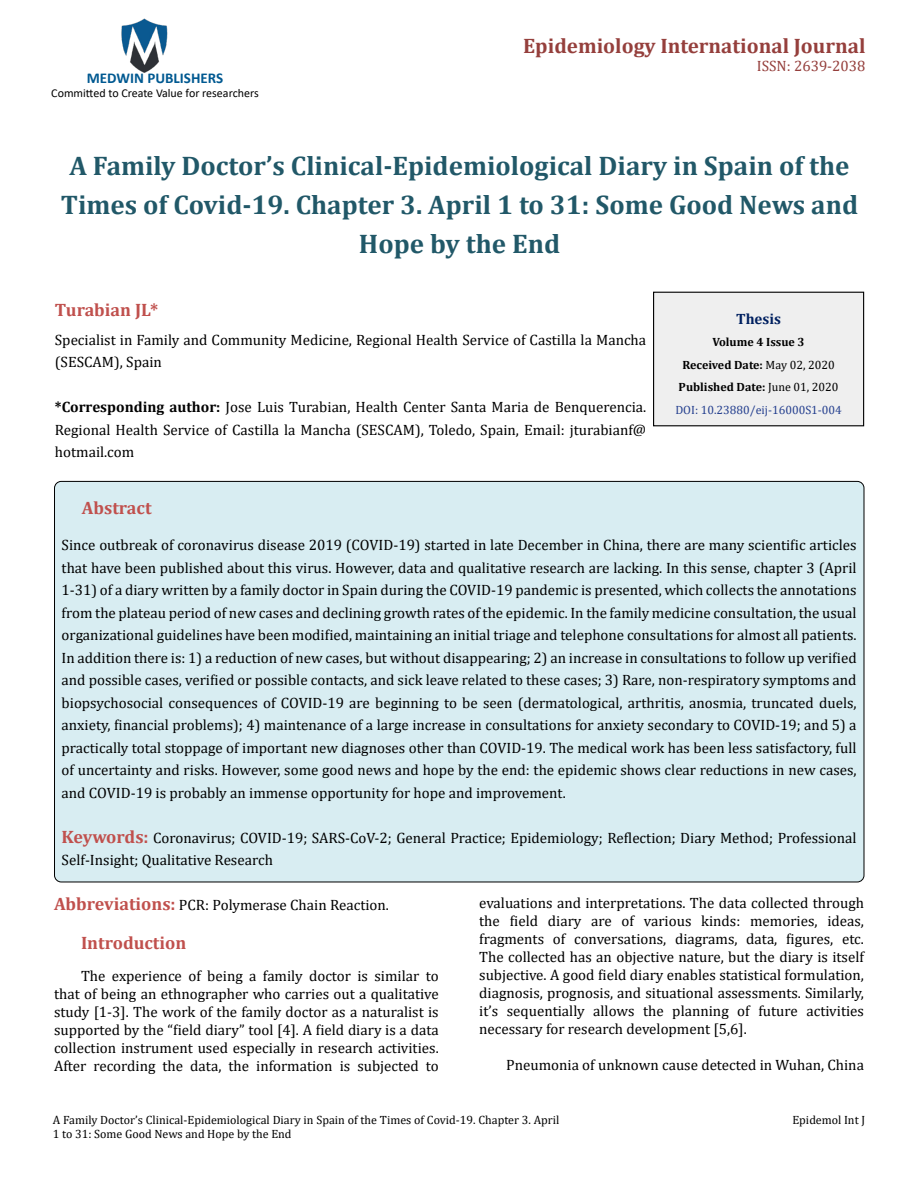
<style>
.page{position:relative;width:918px;height:1188px;background:#fff}
.page>*{position:absolute;margin:0;border:0;box-sizing:border-box;transform-origin:0 0}
.t1{font:700 27px/39px "Cambria";color:#215868;text-align:center}
.t2{font:700 21px "Cambria";color:#953f3c}
.t3{font:700 18px "Cambria";color:#c0504d}
.t4{font:15px/22.5px "Cambria";color:#000;text-align:justify}
.t5{font:700 15px "Calibri";color:#005991}
.t6{font:15px "Cambria";color:#953f3c}
.t7{font:700 15px "Cambria";color:#002060}
.t8{font:12px/14.4px "Cambria";color:#000}
.t9{font:700 12px/22.5px "Cambria";color:#000;text-align:center}
.t10{font:12px "Calibri";color:#000}
.s1{font-weight:700}
.s2{font-weight:400}
.s3{font-weight:400;color:#25408f}
.s4{font-weight:700;font-size:18px;color:#c0504d}
</style>
<div class="page">
<img style="left:121px;top:18px;width:47px;height:55px">
<div style="left:654px;top:292px;width:210px;height:134px;background:#efefef"></div>
<div style="left:653px;top:292px;width:211px;height:134px;border:1px solid #000"></div>
<div style="left:55px;top:481px;width:809px;height:401px;background:#d8edf2;border-radius:7px"></div>
<p class="t5" style="left:87px;top:67px;width:138px">MEDWIN PUBLISHERS</p>
<p class="t10" style="left:51px;top:85px;width:209px">Committed to Create Value for researchers</p>
<h2 class="t2" style="left:523px;top:31px;width:344px">Epidemiology International Journal</h2>
<p class="t6" style="left:757px;top:57px;width:110px">ISSN: 2639-2038</p>
<h1 class="t1" style="left:61px;top:145px;width:799px">A Family Doctor’s Clinical-Epidemiological Diary in Spain of the<br>Times of Covid-19. Chapter 3. April 1 to 31: Some Good News and<br>Hope by the End</h1>
<p class="t3" style="left:55px;top:297px;width:105px">Turabian JL*</p>
<p class="t4" style="left:55px;top:328px;width:593px">Specialist in Family and Community Medicine, Regional Health Service of Castilla la Mancha (SESCAM), Spain</p>
<p class="t4" style="left:55px;top:396px;width:593px"><span class="s1">*Corresponding author:</span> Jose Luis Turabian, Health Center Santa Maria de Benquerencia.<br>Regional Health Service of Castilla la Mancha (SESCAM), Toledo, Spain, Email: jturabianf@ hotmail.com</p>
<p class="t7" style="left:736px;top:308px;width:46px">Thesis</p>
<p class="t9" style="left:675px;top:331px;width:168px">Volume 4 Issue 3<br>Received Date: <span class="s2">May 02, 2020<br></span>Published Date: <span class="s2">June 01, 2020<br></span><span class="s3">DOI: 10.23880/eij-16000S1-004</span></p>
<p class="t3" style="left:82px;top:496px;width:71px">Abstract</p>
<p class="t4" style="left:62px;top:534px;width:797px">Since outbreak of coronavirus disease 2019 (COVID-19) started in late December in China, there are many scientific articles that have been published about this virus. However, data and qualitative research are lacking. In this sense, chapter 3 (April 1-31) of a diary written by a family doctor in Spain during the COVID-19 pandemic is presented, which collects the annotations from the plateau period of new cases and declining growth rates of the epidemic. In the family medicine consultation, the usual organizational guidelines have been modified, maintaining an initial triage and telephone consultations for almost all patients.<br>In addition there is: 1) a reduction of new cases, but without disappearing; 2) an increase in consultations to follow up verified and possible cases, verified or possible contacts, and sick leave related to these cases; 3) Rare, non-respiratory symptoms and biopsychosocial consequences of COVID-19 are beginning to be seen (dermatological, arthritis, anosmia, truncated duels, anxiety, financial problems); 4) maintenance of a large increase in consultations for anxiety secondary to COVID-19; and 5) a practically total stoppage of important new diagnoses other than COVID-19. The medical work has been less satisfactory, full of uncertainty and risks. However, some good news and hope by the end: the epidemic shows clear reductions in new cases, and COVID-19 is probably an immense opportunity for hope and improvement.</p>
<p class="t4" style="left:62px;top:827px;width:797px"><span class="s4">Keywords:</span> Coronavirus; COVID-19; SARS-CoV-2; General Practice; Epidemiology; Reflection; Diary Method; Professional<br>Self-Insight; Qualitative Research</p>
<p class="t4" style="left:54px;top:894px;width:336px"><span class="s4">Abbreviations:</span> PCR: Polymerase Chain Reaction.</p>
<p class="t3" style="left:81px;top:931px;width:107px">Introduction</p>
<p class="t4" style="left:54px;top:967px;width:386px;line-height:18px;text-indent:27px">The experience of being a family doctor is similar to that of being an ethnographer who carries out a qualitative study [1-3]. The work of the family doctor as a naturalist is supported by the “field diary” tool [4]. A field diary is a data collection instrument used especially in research activities.<br>After recording the data, the information is subjected to</p>
<p class="t4" style="left:479px;top:894px;width:386px;line-height:18px">evaluations and interpretations. The data collected through the field diary are of various kinds: memories, ideas, fragments of conversations, diagrams, data, figures, etc.<br>The collected has an objective nature, but the diary is itself subjective. A good field diary enables statistical formulation, diagnosis, prognosis, and situational assessments. Similarly, it’s sequentially allows the planning of future activities necessary for research development [5,6].</p>
<p class="t4" style="left:506px;top:1054px;width:359px">Pneumonia of unknown cause detected in Wuhan, China</p>
<p class="t8" style="left:53px;top:1113px;width:508px">A Family Doctor’s Clinical-Epidemiological Diary in Spain of the Times of Covid-19. Chapter 3. April<br>1 to 31: Some Good News and Hope by the End</p>
<p class="t8" style="left:792px;top:1113px;width:74px">Epidemol Int J</p>
</div>
